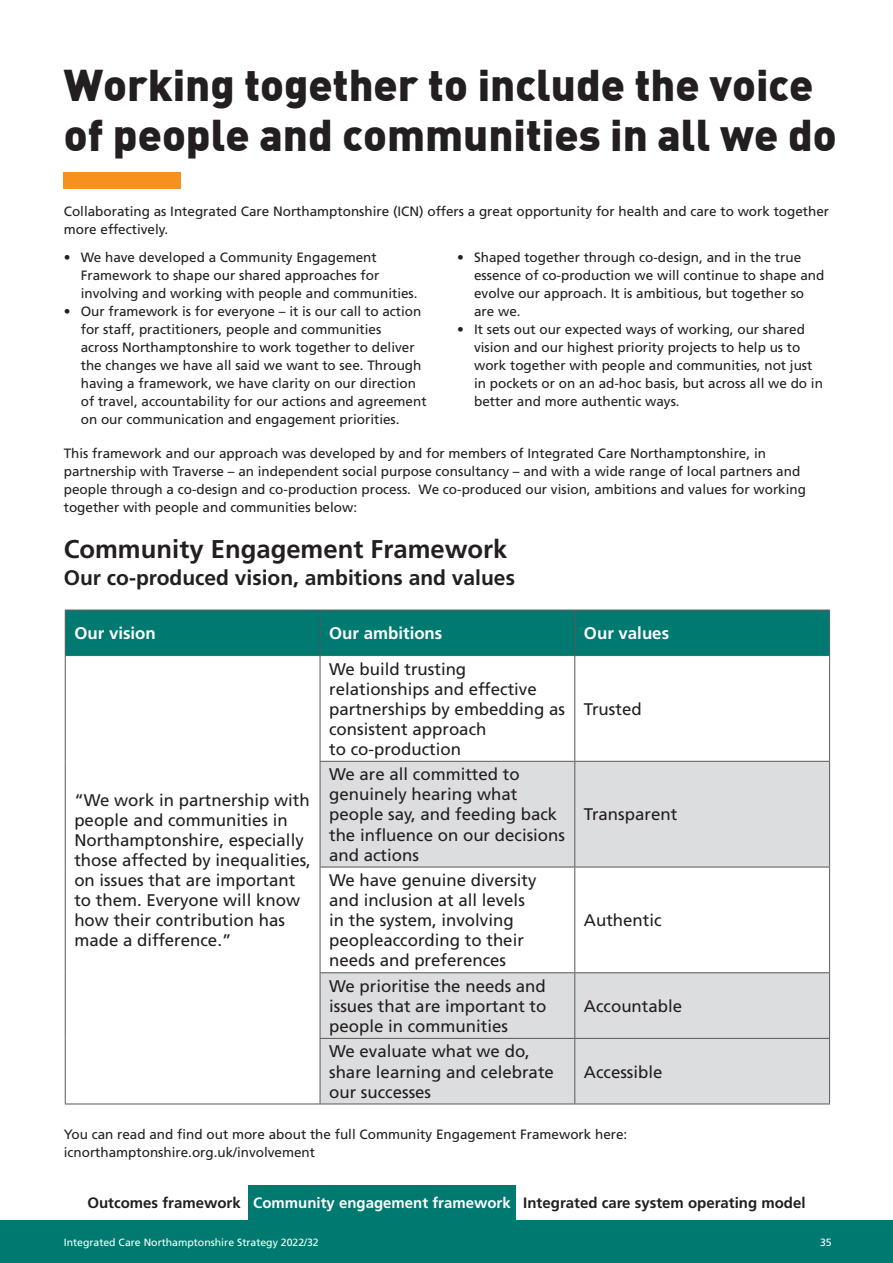
<style>
.page{position:relative;width:893px;height:1263px;background:#fff}
.page>*{position:absolute;margin:0;border:0;box-sizing:border-box;transform-origin:0 0}
.t1{font:900 43.5px "DIN";color:#231f20}
.t2{font:700 25.65px "Frutiger LT Std";color:#231f20}
.t3{font:700 21px "Frutiger LT Std";color:#231f20}
.t4{font:16.8px/20.1px "Frutiger LT Std";color:#231f20}
.t5{font:700 16.8px "Frutiger LT Std";color:#fff}
.t6{font:700 15px "Frutiger LT Std";color:#231f20}
.t7{font:13.5px/18px "Frutiger LT Std";color:#231f20}
.t8{font:10.5px "Frutiger LT Std";color:#fff}
.s1{color:#fff}
</style>
<div class="page">
<div style="left:0;top:1220px;width:893px;height:43px;background:#007970"></div>
<div style="left:66px;top:611px;width:763px;height:44px;background:#007970"></div>
<svg style="left:66px;top:656px;width:763px;height:447px"></svg>
<svg style="left:321px;top:762px;width:508px;height:341px;fill:#dcdddf"></svg>
<hr style="left:65px;top:610px;width:255px;height:1px;background:#57585a">
<hr style="left:65px;top:610px;width:1px;height:45px;background:#57585a">
<hr style="left:320px;top:610px;width:255px;height:1px;background:#57585a">
<hr style="left:320px;top:610px;width:1px;height:45px;background:#57585a">
<hr style="left:575px;top:610px;width:255px;height:1px;background:#57585a">
<hr style="left:574px;top:610px;width:1px;height:45px;background:#57585a">
<hr style="left:829px;top:610px;width:1px;height:45px;background:#57585a">
<hr style="left:65px;top:655px;width:255px;height:1px;background:#57585a">
<hr style="left:65px;top:656px;width:1px;height:105px;background:#57585a">
<hr style="left:320px;top:655px;width:255px;height:1px;background:#57585a">
<hr style="left:320px;top:656px;width:1px;height:105px;background:#57585a">
<hr style="left:575px;top:655px;width:255px;height:1px;background:#57585a">
<hr style="left:574px;top:656px;width:1px;height:105px;background:#57585a">
<hr style="left:829px;top:656px;width:1px;height:105px;background:#57585a">
<hr style="left:65px;top:761px;width:1px;height:106px;background:#57585a">
<hr style="left:320px;top:761px;width:255px;height:1px;background:#57585a">
<hr style="left:320px;top:762px;width:1px;height:105px;background:#57585a">
<hr style="left:575px;top:761px;width:255px;height:1px;background:#57585a">
<hr style="left:574px;top:762px;width:1px;height:105px;background:#57585a">
<hr style="left:829px;top:762px;width:1px;height:105px;background:#57585a">
<hr style="left:65px;top:867px;width:1px;height:106px;background:#57585a">
<hr style="left:320px;top:867px;width:255px;height:1px;background:#57585a">
<hr style="left:320px;top:867px;width:1px;height:105px;background:#57585a">
<hr style="left:575px;top:867px;width:255px;height:1px;background:#57585a">
<hr style="left:574px;top:867px;width:1px;height:105px;background:#57585a">
<hr style="left:829px;top:867px;width:1px;height:105px;background:#57585a">
<hr style="left:65px;top:973px;width:1px;height:65px;background:#57585a">
<hr style="left:320px;top:972px;width:255px;height:1px;background:#57585a">
<hr style="left:320px;top:973px;width:1px;height:65px;background:#57585a">
<hr style="left:575px;top:972px;width:255px;height:1px;background:#57585a">
<hr style="left:574px;top:973px;width:1px;height:65px;background:#57585a">
<hr style="left:829px;top:973px;width:1px;height:65px;background:#57585a">
<hr style="left:65px;top:1038px;width:1px;height:65px;background:#57585a">
<hr style="left:320px;top:1038px;width:255px;height:1px;background:#57585a">
<hr style="left:320px;top:1039px;width:1px;height:64px;background:#57585a">
<hr style="left:575px;top:1038px;width:255px;height:1px;background:#57585a">
<hr style="left:574px;top:1039px;width:1px;height:64px;background:#57585a">
<hr style="left:829px;top:1039px;width:1px;height:64px;background:#57585a">
<hr style="left:65px;top:1103px;width:255px;height:1px;background:#57585a">
<hr style="left:320px;top:1103px;width:255px;height:1px;background:#57585a">
<hr style="left:575px;top:1103px;width:255px;height:1px;background:#57585a">
<div style="left:248px;top:1185px;width:267px;height:35px;background:#007970"></div>
<div style="left:64px;top:172px;width:117px;height:17px;background:#f6911e"></div>
<p class="t1" style="left:64px;top:56px;width:751px">Working together to include the voice</p>
<p class="t1" style="left:64px;top:106px;width:775px">of people and communities in all we do</p>
<p class="t7" style="left:64px;top:203px;width:767px">Collaborating as Integrated Care Northamptonshire (ICN) offers a great opportunity for health and care to work together more effectively.</p>
<p class="t7" style="left:474px;top:248px;width:352px;text-indent:-17px">• Shaped together through co-design, and in the true essence of co-production we will continue to shape and evolve our approach. It is ambitious, but together so</p>
<p class="t7" style="left:474px;top:302px;width:48px">are we.</p>
<p class="t7" style="left:474px;top:320px;width:350px;text-indent:-17px">• It sets out our expected ways of working, our shared vision and our highest priority projects to help us to work together with people and communities, not just in pockets or on an ad-hoc basis, but across all we do in better and more authentic ways.</p>
<p class="t7" style="left:64px;top:444px;width:744px">This framework and our approach was developed by and for members of Integrated Care Northamptonshire, in partnership with Traverse – an independent social purpose consultancy – and with a wide range of local partners and people through a co-design and co-production process. We co-produced our vision, ambitions and values for working together with people and communities below:</p>
<p class="t2" style="left:64px;top:534px;width:445px">Community Engagement Framework</p>
<p class="t3" style="left:64px;top:566px;width:453px">Our co-produced vision, ambitions and values</p>
<p class="t5" style="left:74px;top:623px;width:83px">Our vision</p>
<p class="t5" style="left:329px;top:623px;width:115px">Our ambitions</p>
<p class="t5" style="left:584px;top:623px;width:87px">Our values</p>
<p class="t7" style="left:81px;top:248px;width:338px;text-indent:-17px">• We have developed a Community Engagement<br>Framework to shape our shared approaches for involving and working with people and communities.</p>
<p class="t7" style="left:81px;top:302px;width:347px;text-indent:-17px">• Our framework is for everyone – it is our call to action for staff, practitioners, people and communities<br>across Northamptonshire to work together to deliver the changes we have all said we want to see. Through having a framework, we have clarity on our direction of travel, accountability for our actions and agreement on our communication and engagement priorities.</p>
<p class="t4" style="left:74px;top:790px;width:238px">“We work in partnership with people and communities in<br>Northamptonshire, especially those affected by inequalities, on issues that are important to them. Everyone will know how their contribution has made a difference.”</p>
<p class="t4" style="left:329px;top:659px;width:237px">We build trusting relationships and effective partnerships by embedding as consistent approach<br>to co-production</p>
<p class="t4" style="left:329px;top:764px;width:237px">We are all committed to genuinely hearing what people say, and feeding back the influence on our decisions and actions</p>
<p class="t4" style="left:329px;top:870px;width:209px">We have genuine diversity and inclusion at all levels in the system, involving peopleaccording to their needs and preferences</p>
<p class="t4" style="left:329px;top:976px;width:219px;text-align:justify">We prioritise the needs and issues that are important to people in communities</p>
<p class="t4" style="left:329px;top:1042px;width:226px">We evaluate what we do, share learning and celebrate our successes</p>
<p class="t4" style="left:584px;top:699px;width:59px">Trusted</p>
<p class="t4" style="left:584px;top:805px;width:95px">Transparent</p>
<p class="t4" style="left:584px;top:910px;width:79px">Authentic</p>
<p class="t4" style="left:584px;top:996px;width:100px">Accountable</p>
<p class="t4" style="left:584px;top:1062px;width:80px">Accessible</p>
<p class="t7" style="left:64px;top:1125px;width:565px">You can read and find out more about the full Community Engagement Framework here:</p>
<p class="t7" style="left:64px;top:1143px;width:253px">icnorthamptonshire.org.uk/involvement</p>
<p class="t6" style="left:87px;top:1193px;width:720px">Outcomes framework <span class="s1">Community engagement framework</span> Integrated care system operating model</p>
<p class="t8" style="left:64px;top:1236px;width:257px">Integrated Care Northamptonshire Strategy 2022/32</p>
<p class="t8" style="left:820px;top:1236px;width:13px">35</p>
</div>
